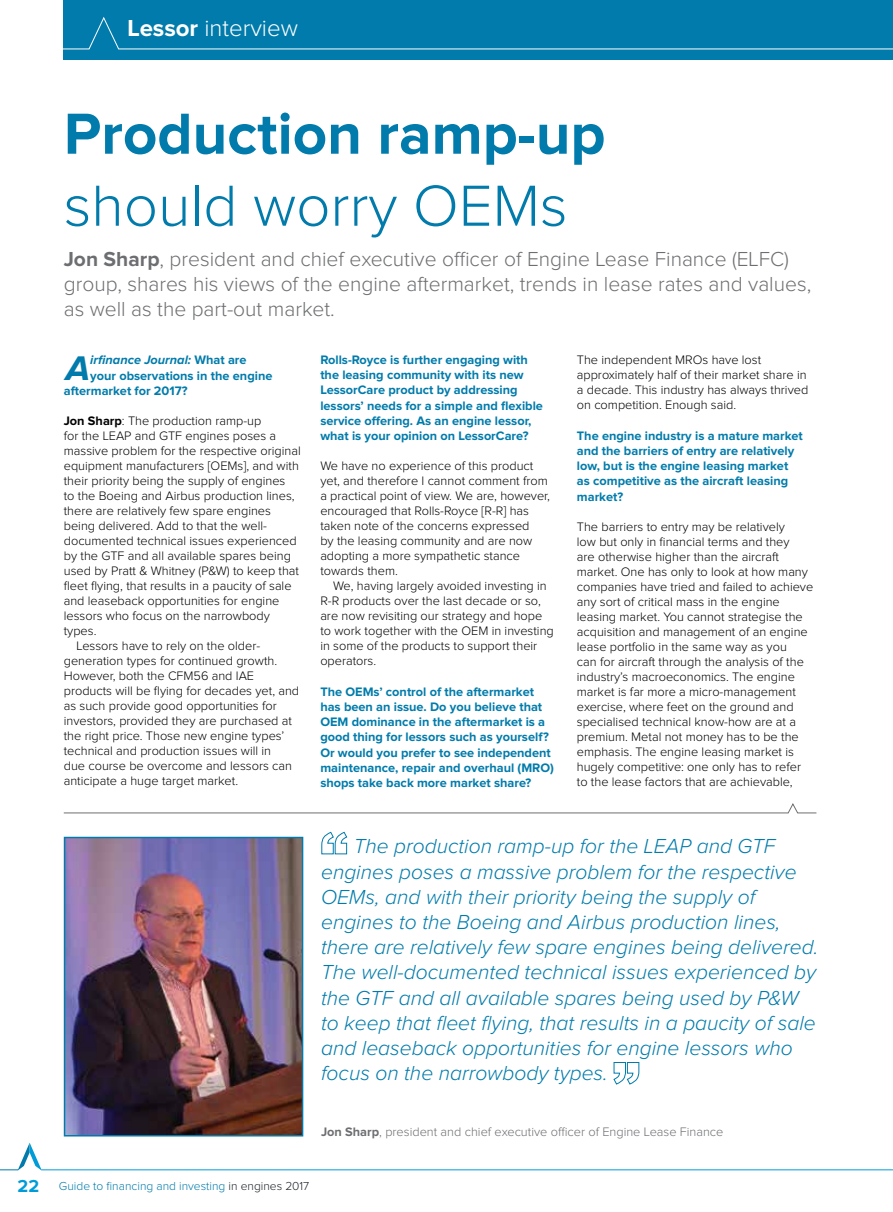
<style>
.page{position:relative;width:893px;height:1212px;background:#fff}
.page>*{position:absolute;margin:0;border:0;box-sizing:border-box;transform-origin:0 0}
.t1{font:700 60px "Proxima Nova";color:#007bab}
.t2{font:300 60px "Proxima Nova";color:#007bab}
.t3{font:italic 700 35.4px "Proxima Nova";color:#007bab}
.t4{font:300 24px "Proxima Nova";color:#fff}
.t5{font:italic 300 21px/25.2px "Proxima Nova";color:#007bab}
.t6{font:300 21px/25.2px "Proxima Nova";color:#6d6e71}
.t7{font:300 12.75px/15px "Proxima Nova";color:#000}
.t8{font:700 12.75px/15.3px "Proxima Nova";color:#007bab}
.t9{font:300 12.75px "Proxima Nova";color:#6d6e71}
.t10{font:italic 700 12.75px "Proxima Nova";color:#007bab}
.t11{font:300 12px "Proxima Nova";color:#007bab}
.s1{font-weight:700}
.s2{font-style:normal}
.s3{font-weight:700;font-size:18px;color:#009cd8}
.s4{color:#1d2328}
</style>
<div class="page">
<div style="left:64px;top:0;width:829px;height:60px;background:#007bab"></div>
<svg style="left:63px;top:16px;width:830px;height:34px"></svg>
<hr style="left:41px;top:1169px;width:852px;height:1px;background:#009cd8">
<svg style="left:0;top:1142px;width:41px;height:28px"></svg>
<img style="left:67px;top:840px;width:233px;height:293px">
<div style="left:64px;top:837px;width:239px;height:299px;border:2px solid #007bab"></div>
<svg style="left:321px;top:831px;width:27px;height:24px"></svg>
<svg style="left:613px;top:1062px;width:27px;height:23px"></svg>
<svg style="left:63px;top:803px;width:754px;height:11px"></svg>
<h3 class="t4" style="left:128px;top:17px;width:172px"><span class="s1">Lessor</span> interview</h3>
<h1 class="t1" style="left:64px;top:106px;width:543px">Production ramp-up</h1>
<h1 class="t2" style="left:64px;top:178px;width:505px">should worry OEMs</h1>
<h3 class="t6" style="left:64px;top:247px;width:749px"><span class="s1">Jon Sharp</span>, president and chief executive officer of Engine Lease Finance (ELFC) group, shares his views of the engine aftermarket, trends in lease rates and values, as well as the part-out market.</h3>
<h2 class="t3" style="left:66px;top:352px;width:26px">A</h2>
<p class="t10" style="left:90px;top:354px;width:158px">irfinance Journal: <span class="s2">What are</span></p>
<p class="t8" style="left:90px;top:368px;width:184px">your observations in the engine</p>
<p class="t8" style="left:64px;top:384px;width:125px">aftermarket for 2017?</p>
<p class="t7" style="left:64px;top:414px;width:199px"><span class="s1">Jon Sharp</span>: The production ramp-up</p>
<p class="t7" style="left:64px;top:429px;width:214px">for the LEAP and GTF engines poses a</p>
<p class="t7" style="left:64px;top:444px;width:238px">massive problem for the respective original</p>
<p class="t7" style="left:64px;top:459px;width:237px">equipment manufacturers [OEMs], and with</p>
<p class="t7" style="left:64px;top:474px;width:223px">their priority being the supply of engines</p>
<p class="t7" style="left:64px;top:489px;width:232px">to the Boeing and Airbus production lines,</p>
<p class="t7" style="left:64px;top:504px;width:209px">there are relatively few spare engines</p>
<p class="t7" style="left:64px;top:519px;width:205px">being delivered. Add to that the well-</p>
<p class="t7" style="left:64px;top:534px;width:234px">documented technical issues experienced</p>
<p class="t7" style="left:64px;top:549px;width:229px">by the GTF and all available spares being</p>
<p class="t7" style="left:64px;top:564px;width:237px">used by Pratt &amp; Whitney (P&amp;W) to keep that</p>
<p class="t7" style="left:64px;top:579px;width:229px">fleet flying, that results in a paucity of sale</p>
<p class="t7" style="left:64px;top:594px;width:217px">and leaseback opportunities for engine</p>
<p class="t7" style="left:64px;top:609px;width:208px">lessors who focus on the narrowbody</p>
<p class="t7" style="left:64px;top:624px;width:34px">types.</p>
<p class="t7" style="left:77px;top:639px;width:185px">Lessors have to rely on the older-</p>
<p class="t7" style="left:64px;top:654px;width:215px">generation types for continued growth.</p>
<p class="t7" style="left:64px;top:669px;width:192px">However, both the CFM56 and IAE</p>
<p class="t7" style="left:64px;top:684px;width:237px">products will be flying for decades yet, and</p>
<p class="t7" style="left:64px;top:699px;width:215px">as such provide good opportunities for</p>
<p class="t7" style="left:64px;top:714px;width:230px">investors, provided they are purchased at</p>
<p class="t7" style="left:64px;top:729px;width:222px">the right price. Those new engine types’</p>
<p class="t7" style="left:64px;top:744px;width:209px">technical and production issues will in</p>
<p class="t7" style="left:64px;top:759px;width:230px">due course be overcome and lessors can</p>
<p class="t7" style="left:64px;top:774px;width:176px">anticipate a huge target market.</p>
<p class="t8" style="left:320px;top:352px;width:224px">Rolls-Royce is further engaging with the leasing community with its new LessorCare product by addressing lessors’ needs for a simple and flexible service offering. As an engine lessor, what is your opinion on LessorCare?</p>
<p class="t7" style="left:320px;top:459px;width:231px">We have no experience of this product yet, and therefore I cannot comment from a practical point of view. We are, however, encouraged that Rolls-Royce [R-R] has taken note of the concerns expressed<br>by the leasing community and are now adopting a more sympathetic stance towards them.</p>
<p class="t7" style="left:320px;top:579px;width:235px;text-indent:13px">We, having largely avoided investing in R-R products over the last decade or so, are now revisiting our strategy and hope to work together with the OEM in investing in some of the products to support their operators.</p>
<p class="t8" style="left:320px;top:684px;width:235px">The OEMs’ control of the aftermarket has been an issue. Do you believe that OEM dominance in the aftermarket is a good thing for lessors such as yourself?<br>Or would you prefer to see independent maintenance, repair and overhaul (MRO) shops take back more market share?</p>
<p class="t7" style="left:577px;top:353px;width:233px">The independent MROs have lost approximately half of their market share in a decade. This industry has always thrived on competition. Enough said.</p>
<p class="t8" style="left:577px;top:428px;width:227px">The engine industry is a mature market and the barriers of entry are relatively low, but is the engine leasing market as competitive as the aircraft leasing market?</p>
<p class="t7" style="left:577px;top:519px;width:238px">The barriers to entry may be relatively<br>low but only in financial terms and they<br>are otherwise higher than the aircraft market. One has only to look at how many companies have tried and failed to achieve any sort of critical mass in the engine leasing market. You cannot strategise the acquisition and management of an engine lease portfolio in the same way as you<br>can for aircraft through the analysis of the industry’s macroeconomics. The engine market is far more a micro-management exercise, where feet on the ground and specialised technical know-how are at a premium. Metal not money has to be the emphasis. The engine leasing market is hugely competitive: one only has to refer to the lease factors that are achievable,</p>
<p class="t5" style="left:321px;top:835px;width:499px;text-indent:33px">The production ramp-up for the LEAP and GTF engines poses a massive problem for the respective OEMs, and with their priority being the supply of engines to the Boeing and Airbus production lines, there are relatively few spare engines being delivered.<br>The well-documented technical issues experienced by the GTF and all available spares being used by P&amp;W to keep that fleet flying, that results in a paucity of sale and leaseback opportunities for engine lessors who focus on the narrowbody types.</p>
<p class="t9" style="left:321px;top:1126px;width:404px"><span class="s1">Jon Sharp</span>, president and chief executive officer of Engine Lease Finance</p>
<p class="t11" style="left:18px;top:1180px;width:293px"><span class="s3">22</span> Guide to financing and investing <span class="s4">in engines 2017</span></p>
</div>
